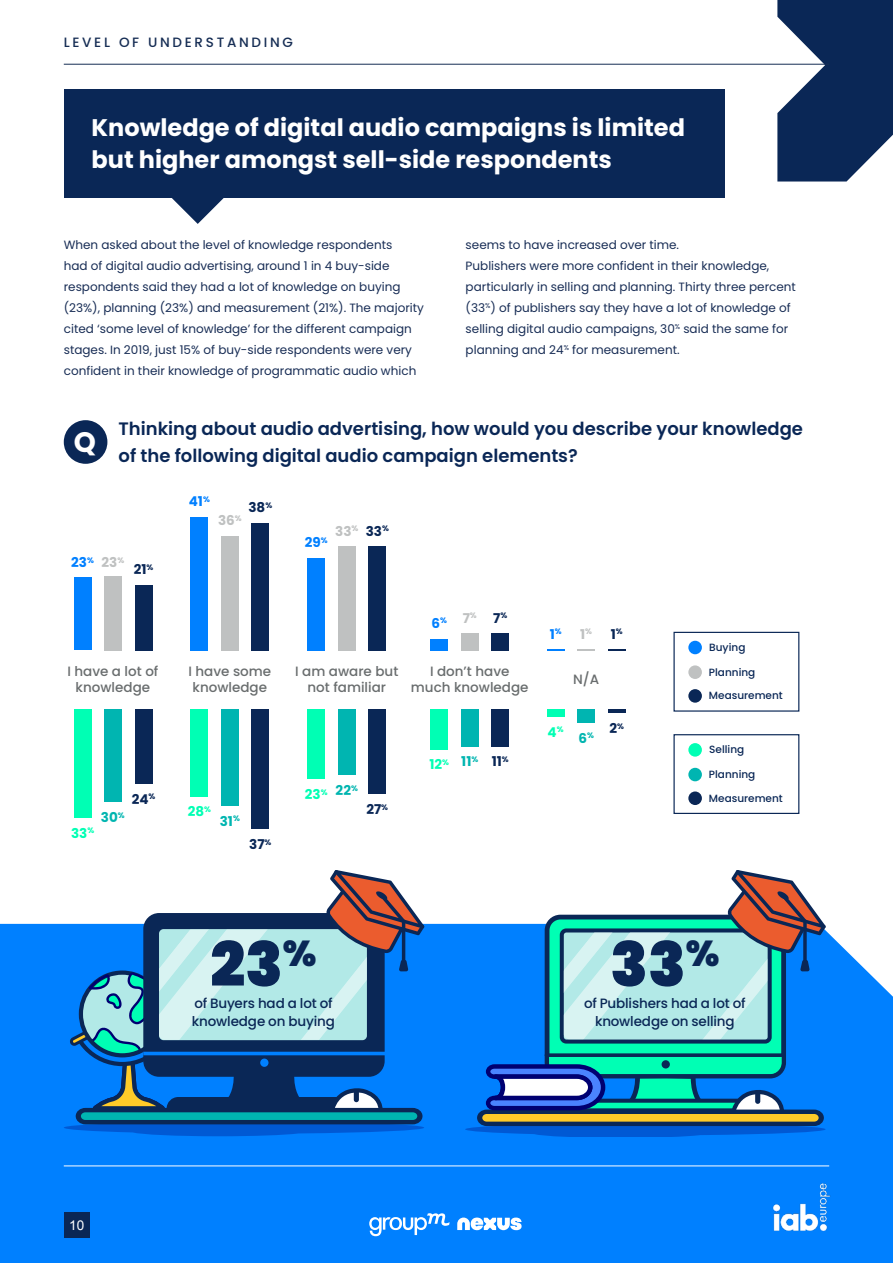
<style>
.page{position:relative;width:893px;height:1263px;background:#fff}
.page>*{position:absolute;margin:0;border:0;box-sizing:border-box;transform-origin:0 0}
.t1{font:900 61.5px "Poppins";color:#0a2756}
.t2{font:700 24px/31.5px "Poppins";color:#fff}
.t3{font:600 18px/27px "Poppins";color:#0a2756}
.t4{font:500 13.5px/16.5px "Poppins";color:#696d6e;text-align:center}
.t5{font:500 13.5px/18px "Poppins";letter-spacing:-.01em;color:#0a2756}
.t6{font:700 13.5px "Poppins";color:#0a2756}
.t7{font:500 13.5px "Poppins";letter-spacing:.2em;color:#162d54}
.t8{font:700 13.5px "Poppins";color:#00ffb4}
.t9{font:700 13.5px "Poppins";color:#00b5b0}
.t10{font:700 13.5px "Poppins";color:#0080ff}
.t11{font:700 13.5px "Poppins";color:#bfc1c1}
.t12{font:13.5px "Arial";color:#fff}
.t13{font:12px/21px "Poppins";color:#182d55}
.t14{font:500 10.5px "Poppins";color:#0a2756}
</style>
<div class="page">
<svg style="left:172px;top:198px;width:52px;height:26px"></svg>
<div style="left:64px;top:89px;width:660px;height:109px;background:#0a2756"></div>
<div style="left:0;top:924px;width:893px;height:339px;background:#0080ff"></div>
<svg style="left:369px;top:1213px;width:81px;height:23px"></svg>
<svg style="left:457px;top:1217px;width:65px;height:13px"></svg>
<div style="left:64px;top:1212px;width:26px;height:26px;background:#0a2756"></div>
<svg style="left:777px;top:0;width:116px;height:181px"></svg>
<hr style="left:64px;top:64px;width:765px;height:1px;background:#162d54">
<div style="left:74px;top:577px;width:17px;height:72px;background:#0080ff"></div>
<div style="left:104px;top:576px;width:17px;height:75px;background:#bfc1c1"></div>
<div style="left:135px;top:585px;width:17px;height:66px;background:#0a2756"></div>
<div style="left:191px;top:517px;width:17px;height:134px;background:#0080ff"></div>
<div style="left:221px;top:536px;width:17px;height:115px;background:#bfc1c1"></div>
<div style="left:252px;top:523px;width:17px;height:128px;background:#0a2756"></div>
<div style="left:308px;top:558px;width:17px;height:93px;background:#0080ff"></div>
<div style="left:338px;top:546px;width:17px;height:105px;background:#bfc1c1"></div>
<div style="left:369px;top:546px;width:17px;height:105px;background:#0a2756"></div>
<div style="left:431px;top:639px;width:17px;height:12px;background:#0080ff"></div>
<div style="left:461px;top:634px;width:17px;height:17px;background:#bfc1c1"></div>
<div style="left:492px;top:634px;width:17px;height:17px;background:#0a2756"></div>
<svg style="left:547px;top:649px;width:17px;height:2px"></svg>
<svg style="left:578px;top:649px;width:17px;height:2px"></svg>
<svg style="left:608px;top:649px;width:17px;height:2px"></svg>
<hr style="left:64px;top:1165px;width:765px;height:1px;background:#fff">
<div style="left:74px;top:709px;width:17px;height:109px;background:#00ffb4"></div>
<div style="left:104px;top:709px;width:17px;height:93px;background:#00b5b1"></div>
<div style="left:135px;top:709px;width:17px;height:75px;background:#0a2756"></div>
<div style="left:191px;top:709px;width:17px;height:87px;background:#00ffb4"></div>
<div style="left:221px;top:709px;width:17px;height:97px;background:#00b5b1"></div>
<div style="left:252px;top:709px;width:17px;height:120px;background:#0a2756"></div>
<div style="left:308px;top:709px;width:17px;height:70px;background:#00ffb4"></div>
<div style="left:338px;top:709px;width:17px;height:66px;background:#00b5b1"></div>
<div style="left:369px;top:709px;width:17px;height:85px;background:#0a2756"></div>
<div style="left:431px;top:709px;width:17px;height:40px;background:#00ffb4"></div>
<div style="left:461px;top:709px;width:17px;height:37px;background:#00b5b1"></div>
<div style="left:492px;top:709px;width:17px;height:37px;background:#0a2756"></div>
<div style="left:547px;top:709px;width:17px;height:7px;background:#00ffb4"></div>
<div style="left:578px;top:709px;width:17px;height:13px;background:#00b5b1"></div>
<hr style="left:608px;top:709px;width:17px;height:4px;background:#0a2756">
<svg style="left:64px;top:870px;width:360px;height:266px;background:#6398c1"></svg>
<svg style="left:465px;top:870px;width:361px;height:266px"></svg>
<div style="left:64px;top:420px;width:43px;height:44px;background:#0a2756;border-radius:50%"></div>
<div style="left:688px;top:641px;width:14px;height:13px;background:#0080ff;border-radius:50%"></div>
<div style="left:688px;top:665px;width:14px;height:14px;background:#bfc1c1;border-radius:50%"></div>
<div style="left:688px;top:689px;width:14px;height:14px;background:#0a2756;border-radius:50%"></div>
<div style="left:688px;top:743px;width:14px;height:14px;background:#00ffb4;border-radius:50%"></div>
<div style="left:688px;top:768px;width:14px;height:13px;background:#00b5b1;border-radius:50%"></div>
<div style="left:688px;top:791px;width:14px;height:14px;background:#0a2756;border-radius:50%"></div>
<div style="left:673px;top:632px;width:126px;height:80px;border:1px solid #0a2756"></div>
<div style="left:673px;top:734px;width:126px;height:80px;border:1px solid #0a2756"></div>
<p class="t7" style="left:64px;top:35px;width:231px">LEVEL OF UNDERSTANDING</p>
<h2 class="t2" style="left:92px;top:112px;width:595px">Knowledge of digital audio campaigns is limited but higher amongst sell-side respondents</h2>
<p class="t13" style="left:64px;top:234px;width:362px">When asked about the level of knowledge respondents<br>had of digital audio advertising, around 1 in 4 buy-side respondents said they had a lot of knowledge on buying (23%), planning (23%) and measurement (21%). The majority cited ‘some level of knowledge’ for the different campaign stages. In 2019, just 15% of buy-side respondents were very confident in their knowledge of programmatic audio which</p>
<p class="t13" style="left:466px;top:234px;width:332px">seems to have increased over time.<br>Publishers were more confident in their knowledge, particularly in selling and planning. Thirty three percent (33<sup>%</sup>) of publishers say they have a lot of knowledge of selling digital audio campaigns, 30<sup>%</sup> said the same for planning and 24<sup>%</sup> for measurement.</p>
<h3 class="t3" style="left:74px;top:415px;width:731px;text-indent:45px">Thinking about audio advertising, how would you describe your knowledge<br><sup>Q</sup> of the following digital audio campaign elements?</h3>
<p class="t10" style="left:71px;top:555px;width:24px">23<sup>%</sup></p>
<p class="t11" style="left:102px;top:555px;width:24px">23<sup>%</sup></p>
<p class="t6" style="left:134px;top:561px;width:21px">21<sup>%</sup></p>
<p class="t10" style="left:189px;top:493px;width:23px">41<sup>%</sup></p>
<p class="t6" style="left:248px;top:500px;width:25px">38<sup>%</sup></p>
<p class="t11" style="left:218px;top:513px;width:25px">36<sup>%</sup></p>
<p class="t10" style="left:305px;top:535px;width:24px">29<sup>%</sup></p>
<p class="t11" style="left:335px;top:523px;width:25px">33<sup>%</sup></p>
<p class="t6" style="left:366px;top:523px;width:25px">33<sup>%</sup></p>
<p class="t10" style="left:431px;top:615px;width:17px">6<sup>%</sup></p>
<p class="t11" style="left:463px;top:610px;width:16px">7<sup>%</sup></p>
<p class="t6" style="left:493px;top:610px;width:16px">7<sup>%</sup></p>
<p class="t10" style="left:550px;top:626px;width:13px">1<sup>%</sup></p>
<p class="t11" style="left:580px;top:626px;width:13px">1<sup>%</sup></p>
<p class="t4" style="left:67px;top:663px;width:93px">I have a lot of knowledge</p>
<p class="t4" style="left:188px;top:663px;width:84px">I have some knowledge</p>
<p class="t4" style="left:295px;top:663px;width:105px">I am aware but not familiar</p>
<p class="t4" style="left:411px;top:663px;width:119px">I don’t have much knowledge</p>
<p class="t4" style="left:573px;top:671px;width:28px">N/A</p>
<p class="t6" style="left:132px;top:791px;width:25px">24<sup>%</sup></p>
<p class="t8" style="left:188px;top:804px;width:25px">28<sup>%</sup></p>
<p class="t9" style="left:101px;top:809px;width:25px">30<sup>%</sup></p>
<p class="t9" style="left:220px;top:813px;width:22px">31<sup>%</sup></p>
<p class="t8" style="left:71px;top:825px;width:25px">33<sup>%</sup></p>
<p class="t6" style="left:249px;top:837px;width:24px">37<sup>%</sup></p>
<p class="t8" style="left:305px;top:786px;width:24px">23<sup>%</sup></p>
<p class="t9" style="left:336px;top:783px;width:24px">22<sup>%</sup></p>
<p class="t6" style="left:366px;top:801px;width:23px">27<sup>%</sup></p>
<p class="t8" style="left:429px;top:757px;width:21px">12<sup>%</sup></p>
<p class="t9" style="left:461px;top:754px;width:18px">11<sup>%</sup></p>
<p class="t6" style="left:492px;top:754px;width:18px">11<sup>%</sup></p>
<p class="t8" style="left:548px;top:724px;width:17px">4<sup>%</sup></p>
<p class="t9" style="left:578px;top:730px;width:17px">6<sup>%</sup></p>
<p class="t6" style="left:611px;top:626px;width:13px">1<sup>%</sup></p>
<p class="t6" style="left:609px;top:720px;width:16px">2<sup>%</sup></p>
<p class="t14" style="left:709px;top:641px;width:38px">Buying</p>
<p class="t14" style="left:709px;top:666px;width:48px">Planning</p>
<p class="t14" style="left:709px;top:690px;width:75px">Measurement</p>
<p class="t14" style="left:709px;top:744px;width:37px">Selling</p>
<p class="t14" style="left:709px;top:768px;width:48px">Planning</p>
<p class="t14" style="left:709px;top:792px;width:75px">Measurement</p>
<p class="t12" style="left:69px;top:1218px;width:17px">10</p>
<h1 class="t1" style="left:210px;top:921px;width:108px">23<sup>%</sup></h1>
<p class="t5" style="left:192px;top:994px;width:144px">of Buyers had a lot of knowledge on buying</p>
<h1 class="t1" style="left:610px;top:921px;width:111px">33<sup>%</sup></h1>
<p class="t5" style="left:584px;top:994px;width:163px;text-align:center">of Publishers had a lot of knowledge on selling</p>
</div>
